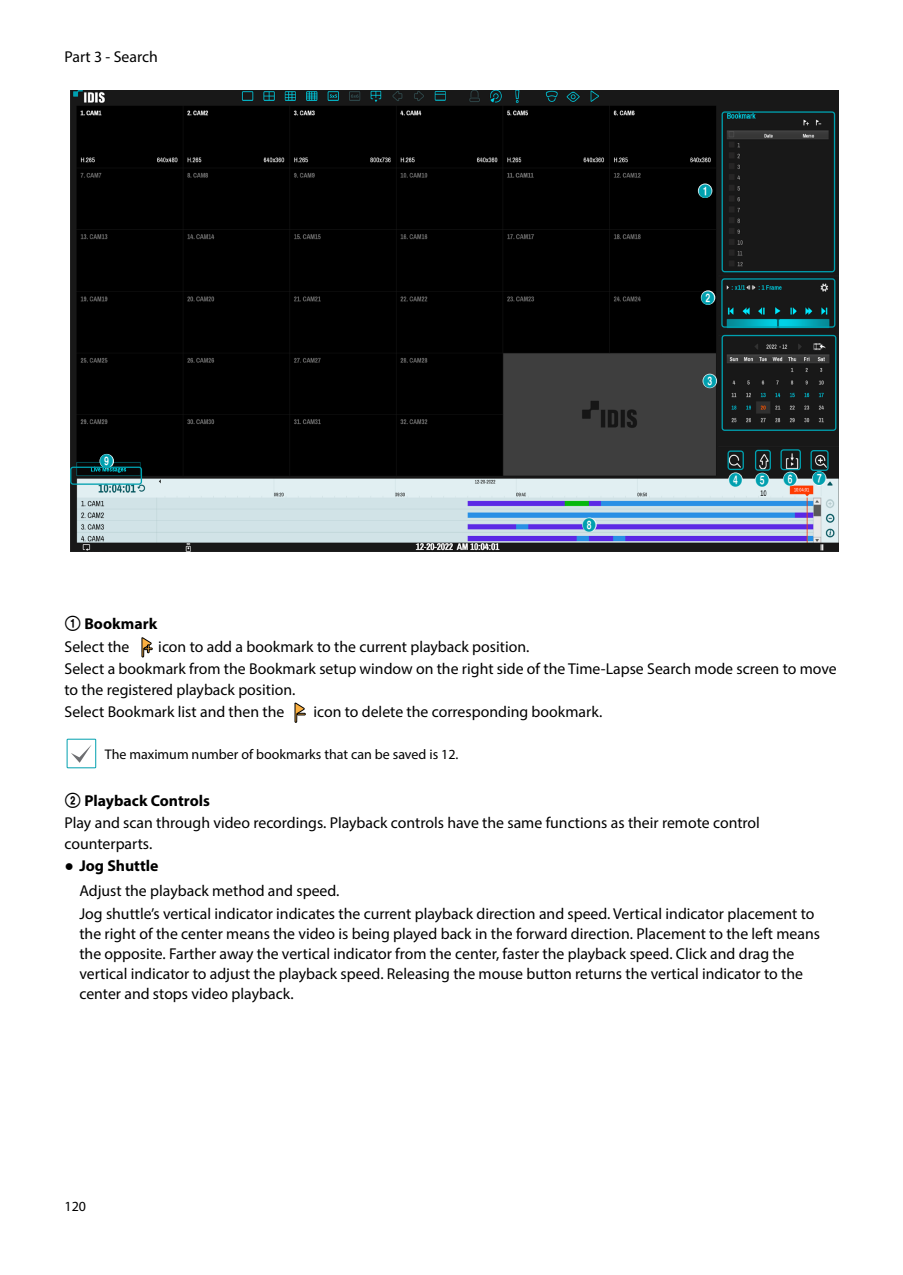
<style>
.page{position:relative;width:903px;height:1275px;background:#fff}
.page>*{position:absolute;margin:0;border:0;box-sizing:border-box;transform-origin:0 0}
.t1{font:15.75px/22.6px "Myriad Pro";color:#000}
.t2{font:14px "Myriad Pro";color:#000}
.t3{font:14px "Numberblackfilled";color:#00a0af;scale:.95 1}
.s1{font-family:"Numbernonfilled"}
.s2{font-weight:700}
.s3{font-family:"Arial"}
</style>
<div class="page">
<img style="left:71px;top:91px;width:767px;height:461px">
<div style="left:727px;top:450px;width:17px;height:20px;border:1px solid #00a0af;border-radius:2px"></div>
<div style="left:755px;top:450px;width:16px;height:21px;border:1px solid #00a0af;border-radius:2px"></div>
<div style="left:780px;top:449px;width:21px;height:21px;border:1px solid #00a0af;border-radius:2px"></div>
<div style="left:810px;top:450px;width:18px;height:21px;border:1px solid #00a0af;border-radius:2px"></div>
<div style="left:721px;top:111px;width:114px;height:161px;border:1px solid #00a0af;border-radius:2px"></div>
<div style="left:721px;top:278px;width:114px;height:50px;border:1px solid #00a0af;border-radius:2px"></div>
<div style="left:721px;top:335px;width:115px;height:96px;border:1px solid #00a0af;border-radius:2px"></div>
<div style="left:698px;top:184px;width:14px;height:14px;background:#fff;border-radius:50%"></div>
<div style="left:701px;top:290px;width:14px;height:15px;background:#fff;border-radius:50%"></div>
<div style="left:702px;top:374px;width:15px;height:14px;background:#fff;border-radius:50%"></div>
<div style="left:728px;top:472px;width:15px;height:15px;background:#fff;border-radius:50%"></div>
<div style="left:755px;top:473px;width:14px;height:14px;background:#fff;border-radius:50%"></div>
<div style="left:783px;top:472px;width:14px;height:14px;background:#fff;border-radius:50%"></div>
<div style="left:812px;top:471px;width:14px;height:15px;background:#fff;border-radius:50%"></div>
<div style="left:582px;top:518px;width:15px;height:14px;background:#fff;border-radius:50%"></div>
<div style="left:100px;top:454px;width:14px;height:14px;background:#fff;border-radius:50%"></div>
<div style="left:70px;top:467px;width:72px;height:18px;border:1px solid #00a0af;border-radius:2px"></div>
<svg style="left:141px;top:637px;width:12px;height:21px"></svg>
<svg style="left:294px;top:703px;width:12px;height:20px"></svg>
<div style="left:67px;top:739px;width:29px;height:29px;border:1px solid #00a0af"></div>
<svg style="left:71px;top:745px;width:21px;height:18px"></svg>
<p class="t1" style="left:64px;top:45px;width:95px">Part 3 - Search</p>
<p class="t3" style="left:100px;top:454px;width:16px">9</p>
<p class="t3" style="left:582px;top:518px;width:16px">8</p>
<p class="t3" style="left:698px;top:184px;width:16px">1</p>
<p class="t3" style="left:701px;top:291px;width:16px">2</p>
<p class="t3" style="left:703px;top:374px;width:16px">3</p>
<p class="t3" style="left:728px;top:472px;width:104px">4567</p>
<p class="t1" style="left:64px;top:612px;width:94px"><span class="s1">1</span> <span class="s2">Bookmark<br></span>Select the</p>
<p class="t1" style="left:64px;top:635px;width:774px;text-indent:94px">icon to add a bookmark to the current playback position.<br>Select a bookmark from the Bookmark setup window on the right side of the Time-Lapse Search mode screen to move</p>
<p class="t1" style="left:64px;top:678px;width:232px">to the registered playback position.<br>Select Bookmark list and then the</p>
<p class="t1" style="left:313px;top:700px;width:290px">icon to delete the corresponding bookmark.</p>
<p class="t2" style="left:105px;top:745px;width:355px">The maximum number of bookmarks that can be saved is 12.</p>
<p class="t1" style="left:64px;top:789px;width:697px"><span class="s1">2</span> <span class="s2">Playback Controls<br></span>Play and scan through video recordings. Playback controls have the same functions as their remote control</p>
<p class="t1" style="left:64px;top:832px;width:89px">counterparts.</p>
<p class="t1" style="left:79px;top:853px;width:262px;line-height:25px;text-indent:-15px"><span class="s3">●</span> <span class="s2">Jog Shuttle<br></span>Adjust the playback method and speed.</p>
<p class="t1" style="left:79px;top:903px;width:742px;line-height:20.1px">Jog shuttle’s vertical indicator indicates the current playback direction and speed. Vertical indicator placement to the right of the center means the video is being played back in the forward direction. Placement to the left means the opposite. Farther away the vertical indicator from the center, faster the playback speed. Click and drag the vertical indicator to adjust the playback speed. Releasing the mouse button returns the vertical indicator to the center and stops video playback.</p>
<p class="t2" style="left:64px;top:1198px;width:23px">120</p>
</div>
